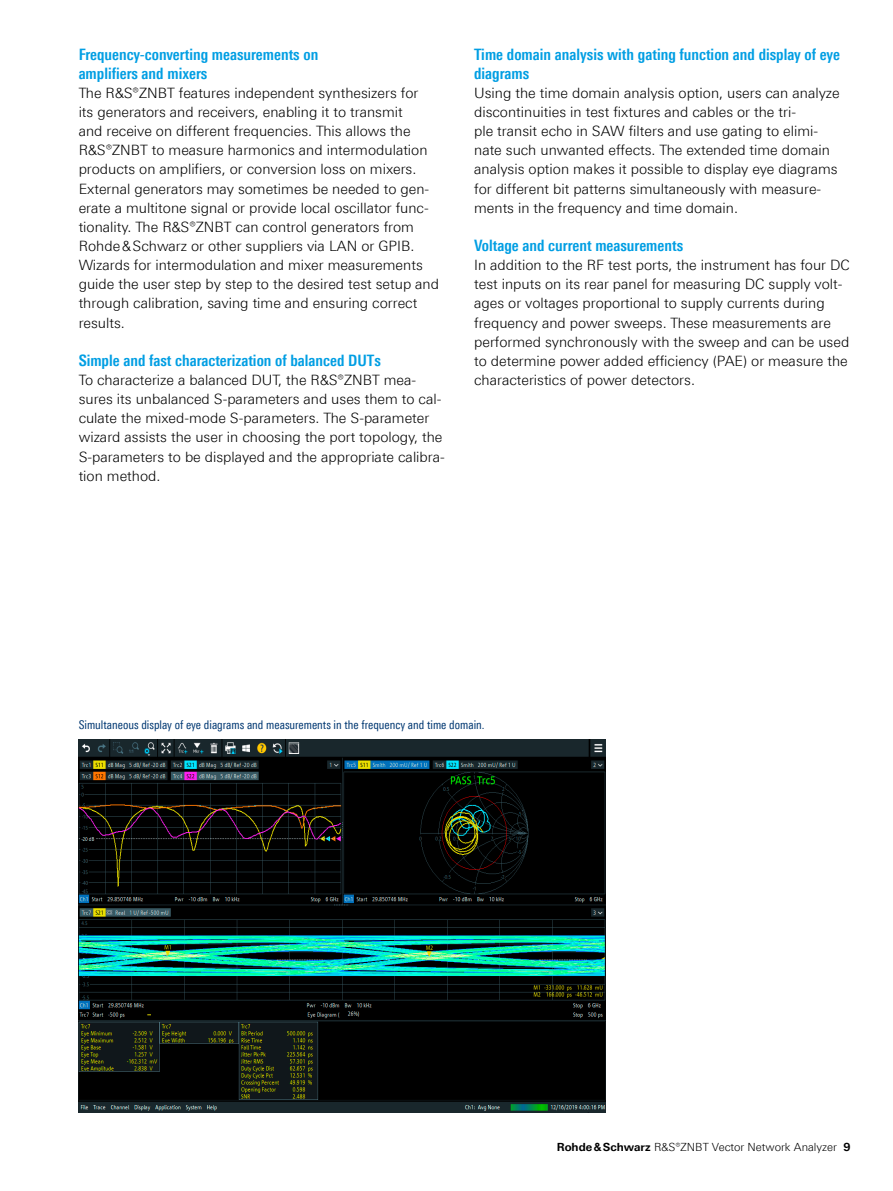
<style>
.page{position:relative;width:893px;height:1191px;background:#fff}
.page>*{position:absolute;margin:0;border:0;box-sizing:border-box;transform-origin:0 0}
.t1{font:700 15.75px/19.2px "Linotype Univers 620 Cn";color:#009ee3}
.t2{font:300 14.25px/19.2px "Linotype Univers 330";color:#000}
.t3{font:12px "Linotype Univers 420 Cn";color:#003872}
.t4{font:300 11.25px "Linotype Univers 330";color:#000}
.s1{font-family:"Linotype Univers 630";font-weight:700}
</style>
<div class="page">
<img style="left:79px;top:739px;width:527px;height:373px">
<p class="t1" style="left:79px;top:44px;width:241px">Frequency-converting measurements on amplifiers and mixers</p>
<p class="t2" style="left:79px;top:83px;width:362px">The R&amp;S®ZNBT features independent synthesizers for<br>its generators and receivers, enabling it to transmit<br>and receive on different frequencies. This allows the R&amp;S®ZNBT to measure harmonics and intermodulation products on amplifiers, or conversion loss on mixers.<br>External generators may sometimes be needed to gen&shy;erate a multitone signal or provide local oscillator func&shy;tionality. The R&amp;S®ZNBT can control generators from Rohde&amp;Schwarz or other suppliers via LAN or GPIB.<br>Wizards for intermodulation and mixer measurements guide the user step by step to the desired test setup and through calibration, saving time and ensuring correct results.</p>
<p class="t1" style="left:79px;top:350px;width:304px">Simple and fast characterization of balanced DUTs</p>
<p class="t2" style="left:79px;top:370px;width:368px">To characterize a balanced DUT, the R&amp;S®ZNBT mea&shy;sures its unbalanced S-parameters and uses them to cal&shy;culate the mixed-mode S-parameters. The S-parameter wizard assists the user in choosing the port topology, the S‑parameters to be displayed and the appropriate calibra&shy;tion method.</p>
<p class="t1" style="left:474px;top:44px;width:367px">Time domain analysis with gating function and display of eye diagrams</p>
<p class="t2" style="left:474px;top:83px;width:367px">Using the time domain analysis option, users can analyze discontinuities in test fixtures and cables or the tri-<br>ple transit echo in SAW filters and use gating to elimi&shy;nate such unwanted effects. The extended time domain analysis option makes it possible to display eye diagrams for different bit patterns simultaneously with measure&shy;ments in the frequency and time domain.</p>
<p class="t1" style="left:474px;top:236px;width:211px">Voltage and current measurements</p>
<p class="t2" style="left:474px;top:255px;width:377px">In addition to the RF test ports, the instrument has four DC test inputs on its rear panel for measuring DC supply volt&shy;ages or voltages proportional to supply currents during frequency and power sweeps. These measurements are performed synchronously with the sweep and can be used to determine power added efficiency (PAE) or measure the characteristics of power detectors.</p>
<p class="t3" style="left:79px;top:718px;width:407px">Simultaneous display of eye diagrams and measurements in the frequency and time domain.</p>
<p class="t4" style="left:557px;top:1140px;width:295px"><span class="s1">Rohde&amp;Schwarz</span> R&amp;S®ZNBT Vector Network Analyzer <span class="s1">9</span></p>
</div>
